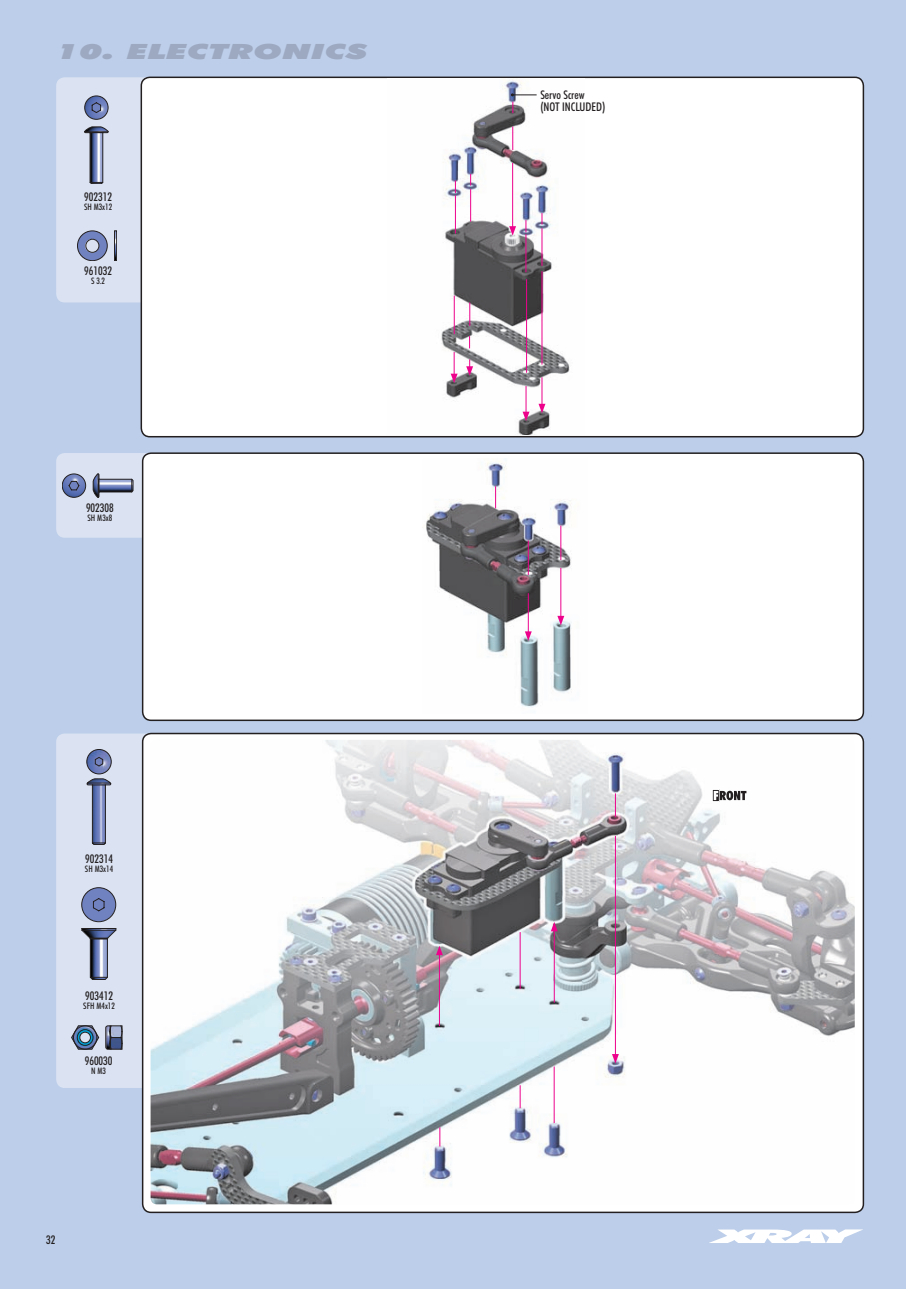
<style>
.page{position:relative;width:906px;height:1289px;background:#fff}
.page>*{position:absolute;margin:0;border:0;box-sizing:border-box;transform-origin:0 0}
.t1{font:italic 900 21px "Futura BTCE";color:#9da8c1;scale:1.61 1}
.t2{font:500 condensed 12px/12px "Futura BTCE";color:#231f20}
.t3{font:500 condensed 9px "Futura BTCE";color:#231f20}
</style>
<div class="page">
<div style="left:0;top:0;width:906px;height:1288px;background:#bccee9"></div>
<svg style="left:712px;top:1229px;width:151px;height:13px"></svg>
<div style="left:56px;top:453px;width:113px;height:84px;background:#dbe3f3;border-radius:9px"></div>
<div style="left:56px;top:77px;width:113px;height:225px;background:#dbe3f3;border-radius:9px"></div>
<div style="left:141px;top:77px;width:722px;height:359px;background:#fff;border-radius:9px"></div>
<div style="left:141px;top:77px;width:723px;height:360px;border:2px solid #231f20;border-radius:9px"></div>
<div style="left:143px;top:453px;width:720px;height:267px;background:#fff;border-radius:9px"></div>
<div style="left:142px;top:452px;width:722px;height:269px;border:2px solid #231f20;border-radius:9px"></div>
<div style="left:56px;top:733px;width:113px;height:354px;background:#dbe3f3;border-radius:9px"></div>
<div style="left:143px;top:733px;width:720px;height:479px;background:#fff;border-radius:9px"></div>
<div style="left:142px;top:732px;width:722px;height:481px;border:2px solid #231f20;border-radius:9px"></div>
<img style="left:387px;top:79px;width:197px;height:356px">
<svg style="left:85px;top:96px;width:23px;height:88px"></svg>
<svg style="left:62px;top:473px;width:71px;height:25px"></svg>
<svg style="left:512px;top:126px;width:1px;height:24px"></svg>
<hr style="left:512px;top:163px;width:1px;height:65px;background:#ed028c">
<svg style="left:509px;top:226px;width:7px;height:10px"></svg>
<hr style="left:541px;top:228px;width:1px;height:38px;background:#ed028c">
<hr style="left:541px;top:271px;width:1px;height:93px;background:#ed028c">
<svg style="left:538px;top:377px;width:7px;height:36px"></svg>
<hr style="left:525px;top:234px;width:1px;height:38px;background:#ed028c">
<svg style="left:525px;top:220px;width:1px;height:12px"></svg>
<hr style="left:526px;top:279px;width:1px;height:94px;background:#ed028c">
<svg style="left:522px;top:386px;width:7px;height:35px"></svg>
<hr style="left:470px;top:189px;width:1px;height:33px;background:#ed028c">
<svg style="left:469px;top:302px;width:1px;height:24px"></svg>
<svg style="left:469px;top:336px;width:1px;height:12px"></svg>
<svg style="left:466px;top:359px;width:7px;height:17px"></svg>
<hr style="left:455px;top:195px;width:1px;height:38px;background:#ed028c">
<svg style="left:455px;top:180px;width:1px;height:13px"></svg>
<hr style="left:454px;top:296px;width:1px;height:38px;background:#ed028c">
<svg style="left:451px;top:352px;width:6px;height:31px"></svg>
<svg style="left:511px;top:93px;width:25px;height:3px"></svg>
<img style="left:426px;top:461px;width:146px;height:246px">
<svg style="left:77px;top:230px;width:40px;height:31px"></svg>
<img style="left:151px;top:740px;width:703px;height:464px">
<svg style="left:495px;top:486px;width:1px;height:22px"></svg>
<hr style="left:528px;top:540px;width:1px;height:35px;background:#ed028c">
<hr style="left:528px;top:593px;width:1px;height:40px;background:#ed028c">
<svg style="left:525px;top:631px;width:7px;height:10px"></svg>
<hr style="left:560px;top:525px;width:1px;height:35px;background:#ed028c">
<hr style="left:560px;top:568px;width:1px;height:50px;background:#ed028c">
<svg style="left:557px;top:616px;width:7px;height:9px"></svg>
<hr style="left:520px;top:932px;width:1px;height:57px;background:#ed028c">
<svg style="left:439px;top:1127px;width:1px;height:19px"></svg>
<svg style="left:520px;top:1085px;width:1px;height:23px"></svg>
<hr style="left:554px;top:1066px;width:1px;height:57px;background:#ed028c">
<svg style="left:615px;top:793px;width:1px;height:24px"></svg>
<hr style="left:615px;top:836px;width:1px;height:220px;background:#ed028c">
<svg style="left:612px;top:1054px;width:7px;height:9px"></svg>
<hr style="left:439px;top:952px;width:1px;height:74px;background:#ed028c">
<svg style="left:436px;top:945px;width:7px;height:10px"></svg>
<hr style="left:554px;top:928px;width:1px;height:74px;background:#ed028c">
<svg style="left:551px;top:921px;width:7px;height:10px"></svg>
<div style="left:712px;top:789px;width:7px;height:12px;border:1px solid #fff"></div>
<svg style="left:713px;top:790px;width:33px;height:10px"></svg>
<svg style="left:71px;top:1025px;width:51px;height:24px"></svg>
<svg style="left:81px;top:887px;width:35px;height:92px"></svg>
<svg style="left:87px;top:749px;width:24px;height:95px"></svg>
<h1 class="t1" style="left:56px;top:38px;width:194px">10. ELECTRONICS</h1>
<p class="t2" style="left:84px;top:190px;width:29px">902312</p>
<p class="t3" style="left:84px;top:201px;width:30px">SH M3x12</p>
<p class="t2" style="left:84px;top:264px;width:29px">961032</p>
<p class="t3" style="left:91px;top:274px;width:16px">S 3.2</p>
<p class="t2" style="left:86px;top:501px;width:29px">902308</p>
<p class="t3" style="left:87px;top:511px;width:26px">SH M3x8</p>
<p class="t2" style="left:85px;top:852px;width:29px">902314</p>
<p class="t3" style="left:85px;top:862px;width:30px">SH M3x14</p>
<p class="t2" style="left:85px;top:989px;width:29px">903412</p>
<p class="t3" style="left:83px;top:999px;width:33px">SFH M4x12</p>
<p class="t2" style="left:85px;top:1054px;width:29px">960030</p>
<p class="t3" style="left:91px;top:1065px;width:16px">N M3</p>
<p class="t2" style="left:46px;top:1233px;width:11px">32</p>
<p class="t2" style="left:540px;top:89px;width:66px">Servo Screw (NOT INCLUDED)</p>
</div>
